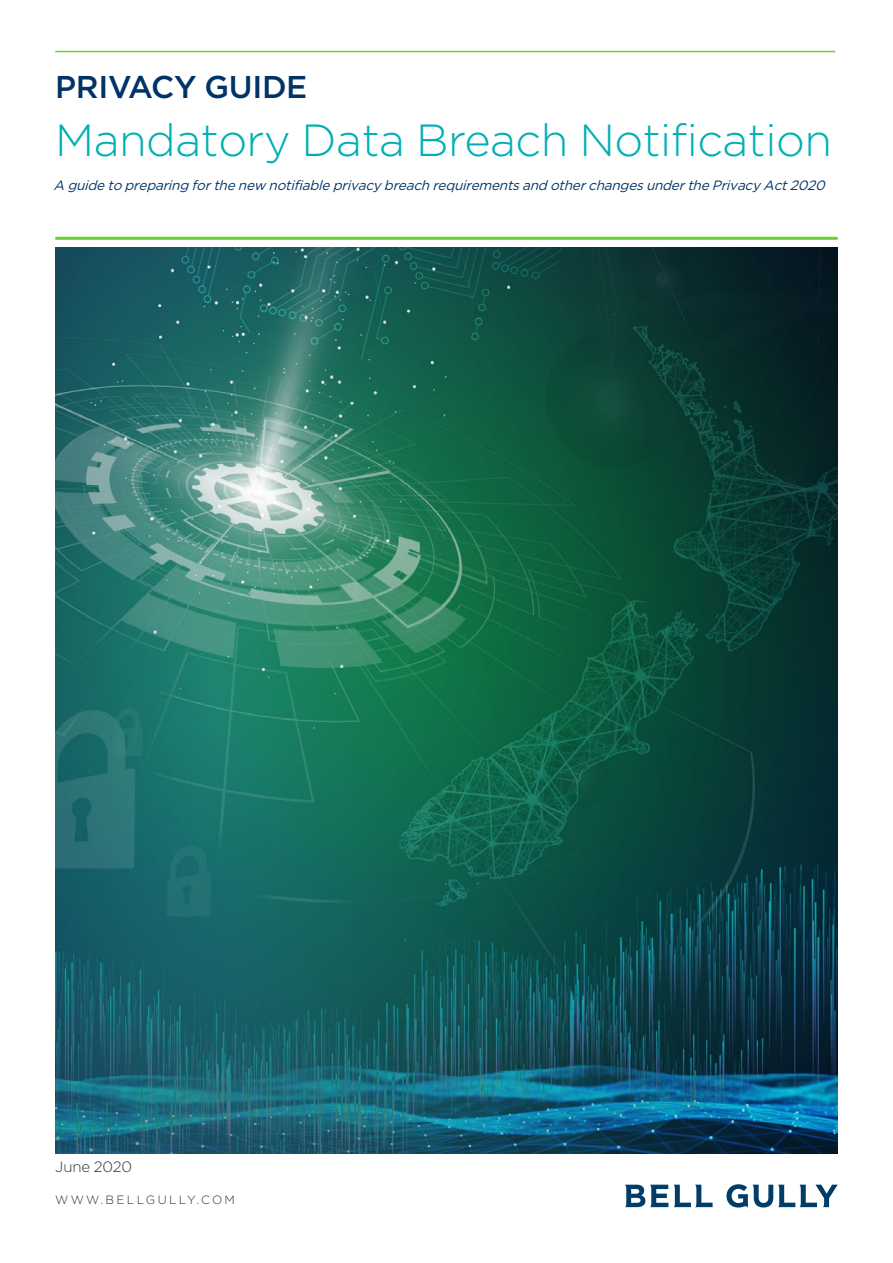
<style>
.page{position:relative;width:893px;height:1263px;background:#fff}
.page>*{position:absolute;margin:0;border:0;box-sizing:border-box;transform-origin:0 0}
.Body_8_5{font:300 45px "Gotham";letter-spacing:-.01em;color:#00afb3}
.Body_8_5-2{font:500 31.5px "Gotham";letter-spacing:-.01em;color:#036}
.Page_heading{font:300 15px "Gotham";letter-spacing:-.01em;color:#323232}
.Body_8_5-3{font:italic 13.5px "Gotham";color:#036}
.Body_8_5-4{font:300 12px "Gotham";letter-spacing:.195em;color:#323232}
</style>
<div class="page">
<img style="left:55px;top:247px;width:783px;height:907px">
<hr style="left:55px;top:237px;width:783px;height:3px;background:#64d233">
<svg style="left:625px;top:1185px;width:43px;height:22px"></svg>
<svg style="left:726px;top:1184px;width:112px;height:23px"></svg>
<svg style="left:674px;top:1185px;width:39px;height:22px"></svg>
<hr style="left:55px;top:51px;width:780px;height:1px;background:#64d233">
<p class="Body_8_5-2" style="left:55px;top:66px;width:254px">PRIVACY GUIDE</p>
<p class="Body_8_5" style="left:55px;top:111px;width:778px">Mandatory Data Breach Notification</p>
<p class="Body_8_5-3" style="left:54px;top:177px;width:777px">A guideto preparing forthenew notifiableprivacybreachrequirementsand otherchangesunder thePrivacyAct2020</p>
<p class="Page_heading" style="left:55px;top:1157px;width:78px">June 2020</p>
<p class="Body_8_5-4" style="left:55px;top:1192px;width:181px">WWW.BELLGULLY.COM</p>
</div>
